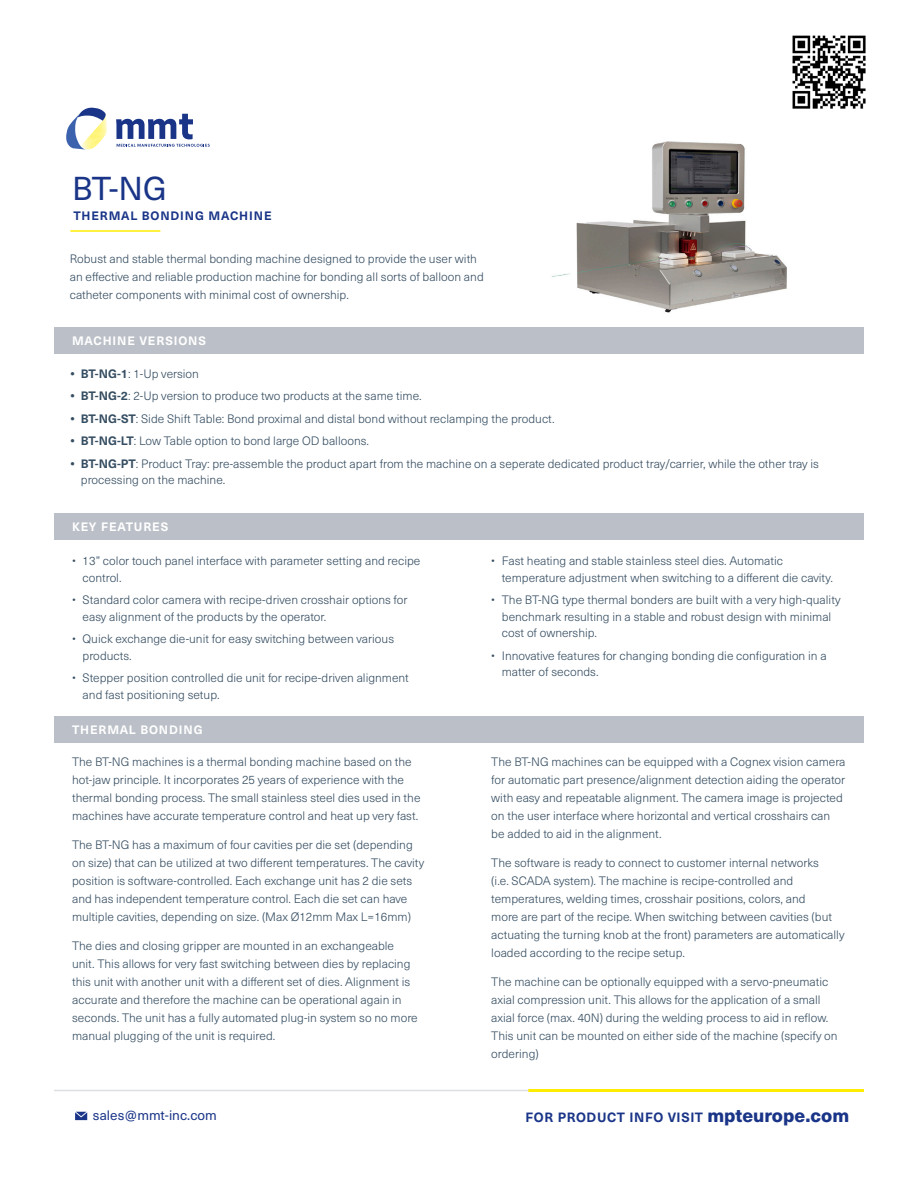
<style>
.page{position:relative;width:918px;height:1188px;background:#fff}
.page>*{position:absolute;margin:0;border:0;box-sizing:border-box;transform-origin:0 0}
.t1{font:32.55px "Neue Haas Unica W1 G";color:#1a3588}
.t2{font:13.5px "Neue Haas Unica W1 G";color:#1a3588}
.t3{font:700 13.2px "Neue Haas Unica W1 G";letter-spacing:.05em;color:#1a3588}
.t4{font:300 12px/18px "Neue Haas Unica W1 G";color:#364e62}
.Section_Header{font:700 12px "Neue Haas Unica W1 G";letter-spacing:.075em;color:#fff}
.t5{font:700 12px "Neue Haas Unica W1 G";letter-spacing:.075em;color:#1a3588}
.s1{font-weight:700}
.s2{font-weight:800;font-size:18.45px}
</style>
<div class="page">
<div style="left:54px;top:513px;width:810px;height:27px;background:#bbbfc7"></div>
<div style="left:54px;top:716px;width:810px;height:27px;background:#bbbfc7"></div>
<svg style="left:75px;top:1112px;width:12px;height:8px"></svg>
<hr style="left:54px;top:1090px;width:810px;height:1px;background:#bbbfc7">
<hr style="left:528px;top:1089px;width:336px;height:3px;background:#ffed01">
<hr style="left:70px;top:230px;width:90px;height:2px;background:#ffed01">
<div style="left:54px;top:327px;width:810px;height:27px;background:#bbbfc7"></div>
<svg style="left:66px;top:107px;width:41px;height:43px"></svg>
<svg style="left:116px;top:114px;width:94px;height:33px"></svg>
<img style="left:551px;top:141px;width:236px;height:172px">
<img style="left:792px;top:35px;width:74px;height:74px">
<p class="t1" style="left:72px;top:165px;width:96px">BT-NG</p>
<p class="t5" style="left:73px;top:206px;width:200px">THERMAL BONDING MACHINE</p>
<p class="t4" style="left:70px;top:249px;width:416px">Robust and stable thermal bonding machine designed to provide the user with an effective and reliable production machine for bonding all sorts of balloon and catheter components with minimal cost of ownership.</p>
<p class="Section_Header" style="left:72px;top:332px;width:136px">MACHINE VERSIONS</p>
<p class="t4" style="left:70px;top:364px;width:130px"><span class="s1">• BT-NG-1</span>: 1-Up version</p>
<p class="t4" style="left:70px;top:386px;width:353px"><span class="s1">• BT-NG-2</span>: 2-Up version to produce two products at the same time.</p>
<p class="t4" style="left:70px;top:409px;width:486px"><span class="s1">• BT-NG-ST</span>: Side Shift Table: Bond proximal and distal bond without reclamping the product.</p>
<p class="t4" style="left:70px;top:431px;width:300px"><span class="s1">• BT-NG-LT</span>: Low Table option to bond large OD balloons.</p>
<p class="t4" style="left:81px;top:455px;width:740px;line-height:16.5px;text-indent:-10px"><span class="s1">• BT-NG-PT</span>: Product Tray: pre-assemble the product apart from the machine on a seperate dedicated product tray/carrier, while the other tray is processing on the machine.</p>
<p class="Section_Header" style="left:72px;top:517px;width:98px">KEY FEATURES</p>
<p class="t4" style="left:83px;top:552px;width:339px;line-height:16.5px;text-indent:-10px">• 13” color touch panel interface with parameter setting and recipe control.</p>
<p class="t4" style="left:83px;top:591px;width:327px;line-height:16.5px;text-indent:-10px">• Standard color camera with recipe-driven crosshair options for easy alignment of the products by the operator.</p>
<p class="t4" style="left:83px;top:630px;width:313px;line-height:16.5px;text-indent:-10px">• Quick exchange die-unit for easy switching between various products.</p>
<p class="t4" style="left:83px;top:669px;width:328px;line-height:16.5px;text-indent:-10px">• Stepper position controlled die unit for recipe-driven alignment and fast positioning setup.</p>
<p class="Section_Header" style="left:72px;top:721px;width:132px">THERMAL BONDING</p>
<p class="t4" style="left:72px;top:752px;width:350px">The BT-NG machines is a thermal bonding machine based on the hot-jaw principle. It incorporates 25 years of experience with the thermal bonding process. The small stainless steel dies used in the machines have accurate temperature control and heat up very fast.</p>
<p class="t4" style="left:72px;top:835px;width:354px">The BT-NG has a maximum of four cavities per die set (depending on size) that can be utilized at two different temperatures. The cavity position is software-controlled. Each exchange unit has 2 die sets and has independent temperature control. Each die set can have multiple cavities, depending on size. (Max Ø12mm Max L=16mm)</p>
<p class="t4" style="left:72px;top:936px;width:347px">The dies and closing gripper are mounted in an exchangeable unit. This allows for very fast switching between dies by replacing this unit with another unit with a different set of dies. Alignment is accurate and therefore the machine can be operational again in seconds. The unit has a fully automated plug-in system so no more manual plugging of the unit is required.</p>
<p class="t2" style="left:93px;top:1105px;width:126px">sales@mmt-inc.com</p>
<p class="t4" style="left:502px;top:552px;width:333px;line-height:16.5px;text-indent:-10px">• Fast heating and stable stainless steel dies. Automatic temperature adjustment when switching to a different die cavity.</p>
<p class="t4" style="left:502px;top:591px;width:340px;line-height:16.5px;text-indent:-10px">• The BT-NG type thermal bonders are built with a very high-quality benchmark resulting in a stable and robust design with minimal cost of ownership.</p>
<p class="t4" style="left:502px;top:647px;width:326px;line-height:16.5px;text-indent:-10px">• Innovative features for changing bonding die configuration in a matter of seconds.</p>
<p class="t4" style="left:491px;top:752px;width:356px">The BT-NG machines can be equipped with a Cognex vision camera for automatic part presence/alignment detection aiding the operator with easy and repeatable alignment. The camera image is projected on the user interface where horizontal and vertical crosshairs can be added to aid in the alignment.</p>
<p class="t4" style="left:491px;top:853px;width:355px">The software is ready to connect to customer internal networks<br>(i.e. SCADA system). The machine is recipe-controlled and temperatures, welding times, crosshair positions, colors, and<br>more are part of the recipe. When switching between cavities (but actuating the turning knob at the front) parameters are automatically loaded according to the recipe setup.</p>
<p class="t4" style="left:491px;top:972px;width:348px">The machine can be optionally equipped with a servo-pneumatic axial compression unit. This allows for the application of a small axial force (max. 40N) during the welding process to aid in reflow.<br>This unit can be mounted on either side of the machine (specify on ordering)</p>
<p class="t3" style="left:526px;top:1107px;width:325px">FOR PRODUCT INFO VISIT <span class="s2">mpteurope.com</span></p>
</div>
